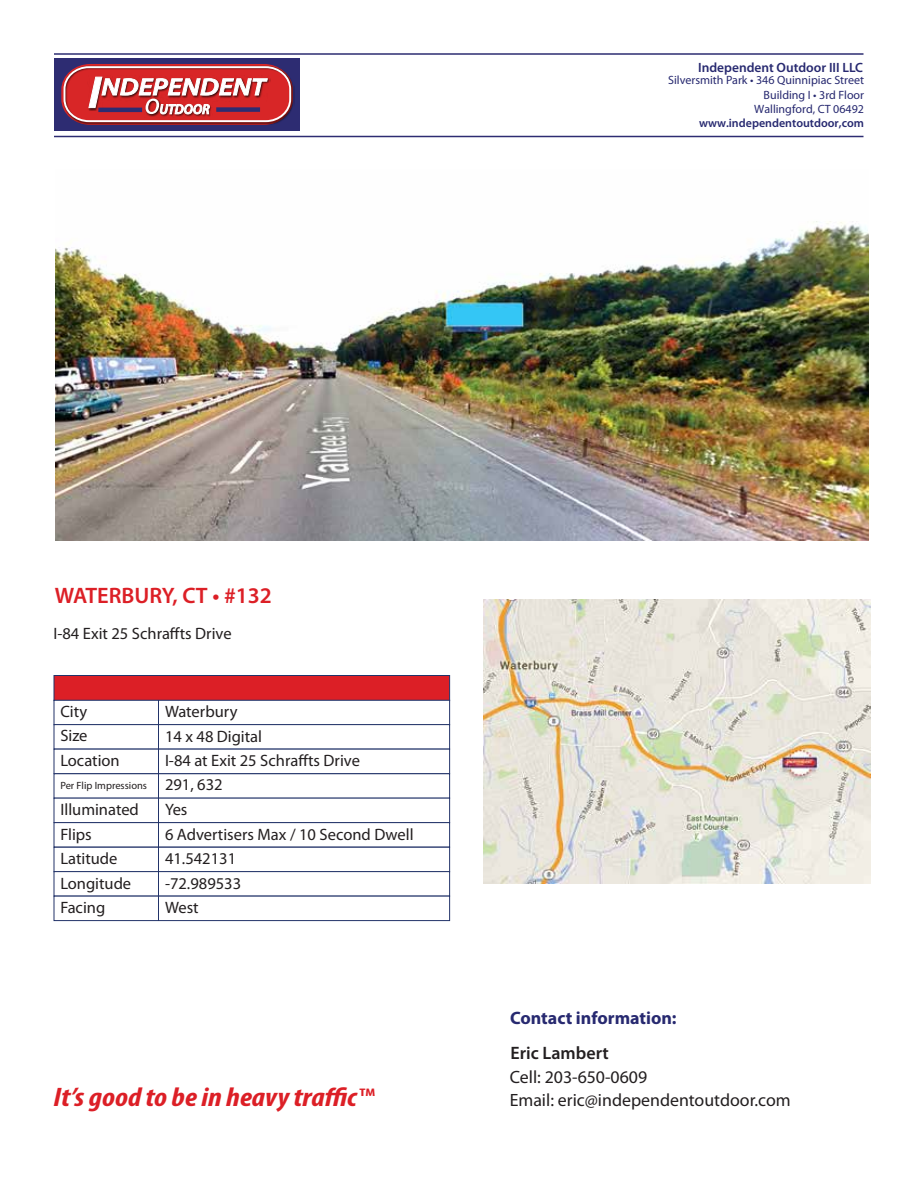
<style>
.page{position:relative;width:918px;height:1188px;background:#fff}
.page>*{position:absolute;margin:0;border:0;box-sizing:border-box;transform-origin:0 0}
.t1{font:italic 700 condensed 26.85px "Myriad Pro";color:#dc1f26;scale:1.16 1}
.t2{font:600 22.5px "Myriad Pro";color:#dc1f26}
.t3{font:700 18px "Myriad Pro";color:#272970}
.t4{font:600 18px "Myriad Pro";color:#231f20}
.t5{font:17.85px/23.2px "Myriad Pro";color:#231f20}
.t6{font:16.5px/24.5px "Myriad Pro";color:#231f20}
.t7{font:600 13.5px "Myriad Pro";color:#272970}
.t8{font:12px/14.2px "Myriad Pro";color:#272970;text-align:right}
.t9{font:600 12px "Myriad Pro";color:#272970}
.t10{font:700 condensed 10.95px "Myriad Pro";color:#dc1f26;scale:1.41 1}
.t11{font:10.5px "Myriad Pro";color:#231f20}
</style>
<div class="page">
<div style="left:54px;top:675px;width:396px;height:26px;background:#dc1f26;border:1px solid #223369"></div>
<div style="left:54px;top:700px;width:396px;height:25px;background:#fff;border:1px solid #223369"></div>
<div style="left:54px;top:724px;width:396px;height:25px;background:#fff;border:1px solid #223369"></div>
<div style="left:54px;top:773px;width:396px;height:26px;background:#fff;border:1px solid #223369"></div>
<div style="left:54px;top:798px;width:396px;height:25px;background:#fff"></div>
<div style="left:54px;top:822px;width:396px;height:25px;background:#fff;border:1px solid #223369"></div>
<div style="left:54px;top:847px;width:396px;height:25px;background:#fff;border:1px solid #223369"></div>
<div style="left:54px;top:871px;width:396px;height:25px;background:#fff;border:1px solid #223369"></div>
<div style="left:54px;top:896px;width:396px;height:25px;background:#fff;border:1px solid #223369"></div>
<hr style="left:158px;top:700px;width:1px;height:220px;background:#223369">
<div style="left:54px;top:58px;width:245px;height:73px;background:#2d2c72"></div>
<svg style="left:61px;top:64px;width:234px;height:61px;background:#c9575c"></svg>
<hr style="left:98px;top:108px;width:44px;height:4px;background:#2d2c72">
<svg style="left:216px;top:107px;width:44px;height:5px"></svg>
<hr style="left:54px;top:53px;width:810px;height:2px;background:#2d2c72">
<hr style="left:54px;top:136px;width:810px;height:1px;background:#2d2c72">
<img style="left:56px;top:221px;width:812px;height:319px">
<img style="left:483px;top:599px;width:388px;height:285px">
<p class="t7" style="left:698px;top:60px;width:167px">Independent Outdoor III LLC</p>
<p class="t8" style="left:668px;top:74px;width:197px">Silversmith Park • 346 Quinnipiac Street<br>Building I • 3rd Floor<br>Wallingford, CT 06492</p>
<p class="t9" style="left:699px;top:117px;width:166px">www.independentoutdoor,com</p>
<h2 class="t2" style="left:55px;top:583px;width:219px">WATERBURY, CT • #132</h2>
<p class="t6" style="left:53px;top:622px;width:180px">I-84 Exit 25 Schraffts Drive</p>
<p class="t6" style="left:60px;top:700px;width:61px">City<br>Size<br>Location</p>
<p class="t11" style="left:60px;top:780px;width:88px">Per Flip Impressions</p>
<p class="t6" style="left:60px;top:798px;width:80px">Illuminated<br>Flips<br>Latitude<br>Longitude<br>Facing</p>
<p class="t6" style="left:165px;top:700px;width:196px">Waterbury<br>14 x 48 Digital<br>I-84 at Exit 25 Schraffts Drive<br>291, 632</p>
<p class="t6" style="left:165px;top:798px;width:250px">Yes<br>6 Advertisers Max / 10 Second Dwell<br>41.542131<br>-72.989533<br>West</p>
<h1 class="t1" style="left:53px;top:1083px;width:263px">It’s good to be in heavy traffic</h1>
<p class="t10" style="left:359px;top:1087px;width:13px">TM</p>
<p class="t3" style="left:510px;top:1008px;width:168px">Contact information:</p>
<p class="t4" style="left:511px;top:1043px;width:100px">Eric Lambert</p>
<p class="t5" style="left:510px;top:1066px;width:283px">Cell: 203-650-0609<br>Email: eric@independentoutdoor.com</p>
</div>
